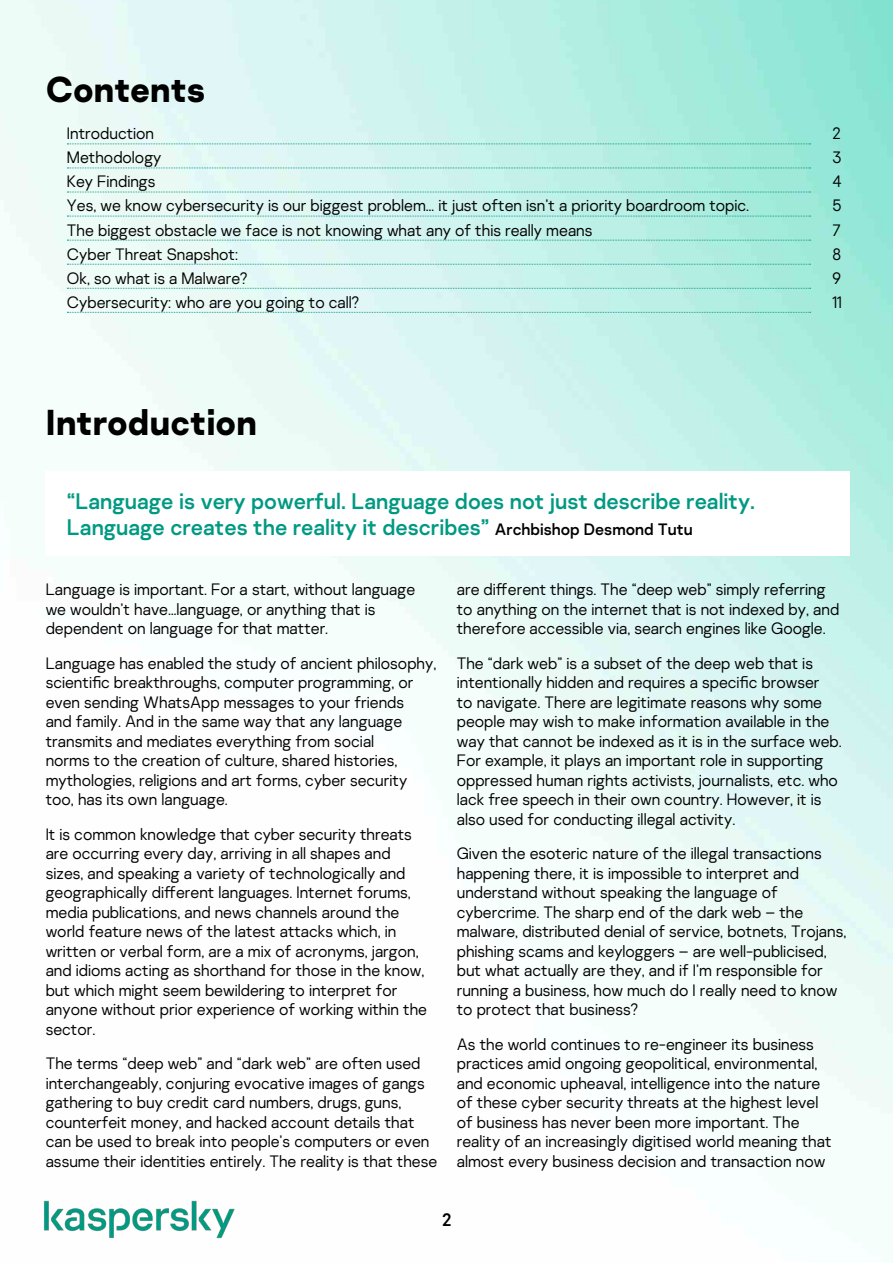
<style>
.page{position:relative;width:893px;height:1263px;background:#fff}
.page>*{position:absolute;margin:0;border:0;box-sizing:border-box;transform-origin:0 0}
.TOC_header{font:700 36px "Kaspersky Sans";color:#000}
.quote{font:22.5px/25.5px "Kaspersky Sans";color:#009982}
.t1{font:18px "Kaspersky Sans";color:#000}
.t2{font:300 16.5px/19.5px "Kaspersky Sans";color:#000}
.s1{font-size:16.5px;color:#000}
</style>
<div class="page">
<img style="left:0;top:0;width:893px;height:1114px">
<img style="left:44px;top:1200px;width:191px;height:39px">
<svg style="left:67px;top:144px;width:744px;height:1px"></svg>
<svg style="left:67px;top:168px;width:744px;height:1px"></svg>
<svg style="left:67px;top:192px;width:744px;height:1px"></svg>
<svg style="left:67px;top:216px;width:744px;height:1px"></svg>
<svg style="left:67px;top:240px;width:744px;height:1px"></svg>
<svg style="left:67px;top:264px;width:744px;height:1px"></svg>
<svg style="left:67px;top:288px;width:744px;height:1px"></svg>
<svg style="left:67px;top:312px;width:744px;height:1px"></svg>
<div style="left:46px;top:472px;width:804px;height:84px;background:#fff"></div>
<p class="TOC_header" style="left:46px;top:67px;width:161px">Contents</p>
<p class="t2" style="left:67px;top:124px;width:89px">Introduction</p>
<p class="t2" style="left:832px;top:124px;width:10px">2</p>
<p class="t2" style="left:67px;top:148px;width:96px">Methodology</p>
<p class="t2" style="left:832px;top:148px;width:10px">3</p>
<p class="t2" style="left:67px;top:172px;width:90px">Key Findings</p>
<p class="t2" style="left:832px;top:172px;width:11px">4</p>
<p class="t2" style="left:67px;top:196px;width:684px">Yes, we know cybersecurity is our biggest problem… it just often isn’t a priority boardroom topic.</p>
<p class="t2" style="left:832px;top:196px;width:10px">5</p>
<p class="t2" style="left:67px;top:220px;width:527px">The biggest obstacle we face is not knowing what any of this really means</p>
<p class="t2" style="left:832px;top:220px;width:10px">7</p>
<p class="t2" style="left:67px;top:244px;width:173px">Cyber Threat Snapshot:</p>
<p class="t2" style="left:832px;top:244px;width:10px">8</p>
<p class="t2" style="left:67px;top:268px;width:182px">Ok, so what is a Malware?</p>
<p class="t2" style="left:832px;top:268px;width:10px">9</p>
<p class="t2" style="left:67px;top:292px;width:293px">Cybersecurity: who are you going to call?</p>
<p class="t2" style="left:832px;top:292px;width:11px">11</p>
<p class="TOC_header" style="left:46px;top:400px;width:213px">Introduction</p>
<p class="quote" style="left:67px;top:489px;width:690px">“Language is very powerful. Language does not just describe reality.<br>Language creates the reality it describes” <span class="s1">Archbishop Desmond Tutu</span></p>
<p class="t2" style="left:46px;top:579px;width:371px">Language is important. For a start, without language we wouldn’t have…language, or anything that is dependent on language for that matter.</p>
<p class="t2" style="left:46px;top:653px;width:392px">Language has enabled the study of ancient philosophy, scientific breakthroughs, computer programming, or even sending WhatsApp messages to your friends<br>and family. And in the same way that any language transmits and mediates everything from social<br>norms to the creation of culture, shared histories, mythologies, religions and art forms, cyber security too, has its own language.</p>
<p class="t2" style="left:46px;top:824px;width:383px">It is common knowledge that cyber security threats are occurring every day, arriving in all shapes and sizes, and speaking a variety of technologically and geographically different languages. Internet forums, media publications, and news channels around the world feature news of the latest attacks which, in written or verbal form, are a mix of acronyms, jargon, and idioms acting as shorthand for those in the know, but which might seem bewildering to interpret for anyone without prior experience of working within the sector.</p>
<p class="t2" style="left:46px;top:1053px;width:393px">The terms “deep web” and “dark web” are often used interchangeably, conjuring evocative images of gangs gathering to buy credit card numbers, drugs, guns, counterfeit money, and hacked account details that can be used to break into people’s computers or even assume their identities entirely. The reality is that these</p>
<p class="t2" style="left:457px;top:579px;width:384px">are different things. The “deep web” simply referring to anything on the internet that is not indexed by, and therefore accessible via, search engines like Google.</p>
<p class="t2" style="left:457px;top:653px;width:387px">The “dark web” is a subset of the deep web that is intentionally hidden and requires a specific browser<br>to navigate. There are legitimate reasons why some people may wish to make information available in the way that cannot be indexed as it is in the surface web.<br>For example, it plays an important role in supporting oppressed human rights activists, journalists, etc. who lack free speech in their own country. However, it is also used for conducting illegal activity.</p>
<p class="t2" style="left:457px;top:843px;width:391px">Given the esoteric nature of the illegal transactions happening there, it is impossible to interpret and understand without speaking the language of cybercrime. The sharp end of the dark web – the malware, distributed denial of service, botnets, Trojans, phishing scams and keyloggers – are well-publicised, but what actually are they, and if I’m responsible for running a business, how much do I really need to know to protect that business?</p>
<p class="t2" style="left:457px;top:1034px;width:376px">As the world continues to re-engineer its business practices amid ongoing geopolitical, environmental, and economic upheaval, intelligence into the nature of these cyber security threats at the highest level of business has never been more important. The reality of an increasingly digitised world meaning that almost every business decision and transaction now</p>
<p class="t1" style="left:442px;top:1209px;width:11px">2</p>
</div>
